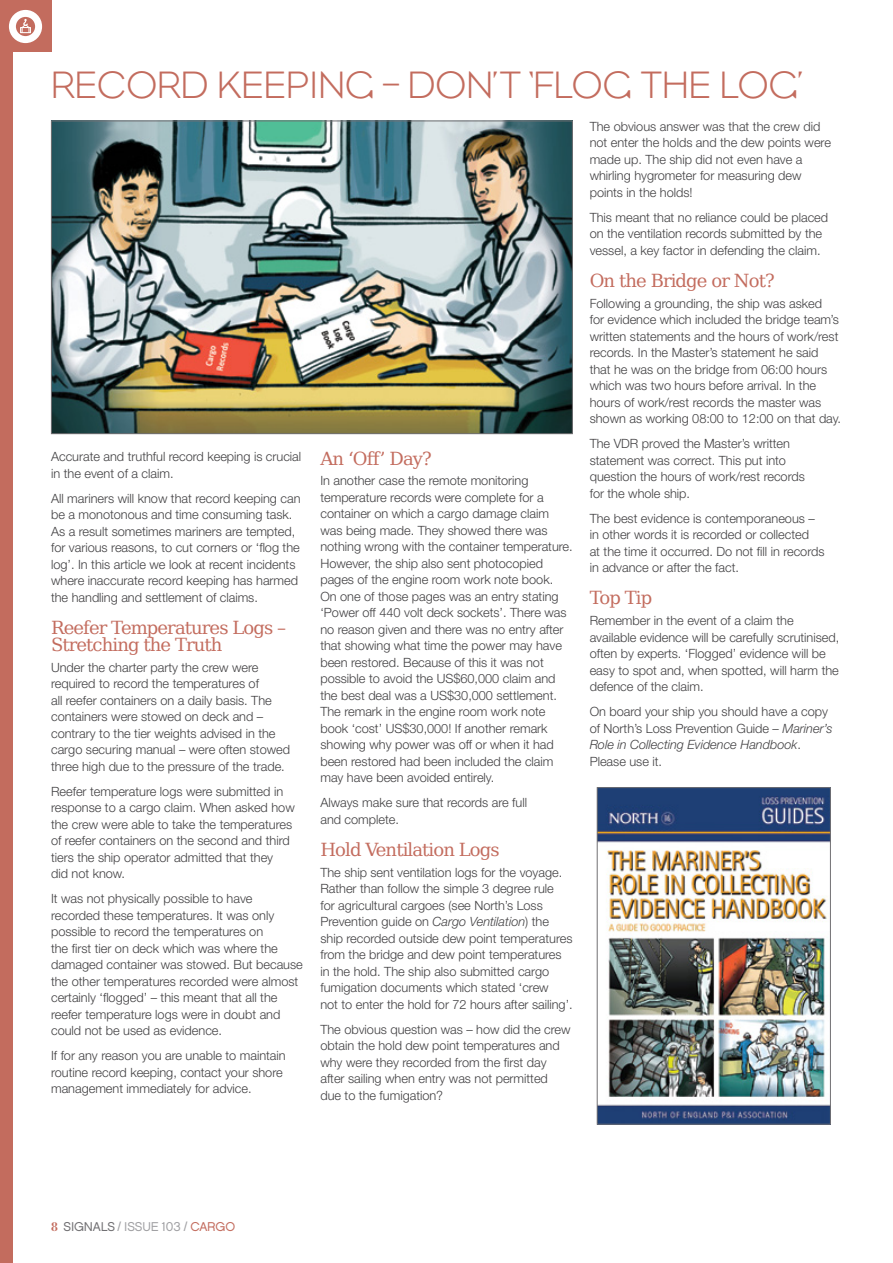
<style>
.page{position:relative;width:893px;height:1263px;background:#fff}
.page>*{position:absolute;margin:0;border:0;box-sizing:border-box;transform-origin:0 0}
.t1{font:300 39px "Eagle";color:#c36c5e}
.t2{font:18px/17.2px "DejaVu Serif";letter-spacing:-.05em;color:#c36c5e}
.t3{font:300 12.75px/16.5px "Helvetica Neue";color:#414042}
.t4{font:12.75px "Chalet London Nineteen Sixty";letter-spacing:-.01em;color:#a1a1a4}
.s1{font-style:italic}
.s2{font-family:"Bodoni Antiqua T";font-weight:600;font-size:13.5px;color:#c36c5e}
.s3{color:#717073}
.s4{color:#c36c5e}
</style>
<div class="page">
<div style="left:0;top:0;width:13px;height:1263px;background:#c36c5e"></div>
<div style="left:0;top:0;width:51px;height:51px;background:#c36c5e"></div>
<div style="left:9px;top:10px;width:33px;height:33px;border:7px solid #fff;border-radius:50%"></div>
<div style="left:20px;top:27px;width:11px;height:6px;border:1px solid #fff"></div>
<svg style="left:22px;top:19px;width:7px;height:14px"></svg>
<img style="left:53px;top:123px;width:518px;height:309px">
<div style="left:51px;top:121px;width:522px;height:313px;border:1px solid #717073"></div>
<img style="left:599px;top:789px;width:230px;height:333px">
<div style="left:597px;top:787px;width:234px;height:337px;border:1px solid #717073"></div>
<h1 class="t1" style="left:51px;top:63px;width:753px">RECORD KEEPING – DON’T ‘FLOG THE LOG’</h1>
<p class="t3" style="left:51px;top:448px;width:252px">Accurate and truthful record keeping is crucial in the event of a claim.</p>
<p class="t3" style="left:51px;top:489px;width:251px">All mariners will know that record keeping can be a monotonous and time consuming task.<br>As a result sometimes mariners are tempted, for various reasons, to cut corners or ‘flog the log’. In this article we look at recent incidents where inaccurate record keeping has harmed the handling and settlement of claims.</p>
<h2 class="t2" style="left:51px;top:617px;width:237px">Reefer Temperatures Logs –<br>Stretching the Truth</h2>
<p class="t3" style="left:51px;top:659px;width:240px">Under the charter party the crew were required to record the temperatures of<br>all reefer containers on a daily basis. The containers were stowed on deck and – contrary to the tier weights advised in the cargo securing manual – were often stowed three high due to the pressure of the trade.</p>
<p class="t3" style="left:51px;top:783px;width:245px">Reefer temperature logs were submitted in response to a cargo claim. When asked how the crew were able to take the temperatures of reefer containers on the second and third tiers the ship operator admitted that they<br>did not know.</p>
<p class="t3" style="left:51px;top:890px;width:253px">It was not physically possible to have recorded these temperatures. It was only possible to record the temperatures on<br>the first tier on deck which was where the damaged container was stowed. But because the other temperatures recorded were almost certainly ‘flogged’ – this meant that all the reefer temperature logs were in doubt and could not be used as evidence.</p>
<p class="t3" style="left:51px;top:1047px;width:236px">If for any reason you are unable to maintain routine record keeping, contact your shore management immediately for advice.</p>
<h2 class="t2" style="left:320px;top:448px;width:113px">An ‘Off’ Day?</h2>
<p class="t3" style="left:320px;top:472px;width:254px">In another case the remote monitoring temperature records were complete for a container on which a cargo damage claim was being made. They showed there was nothing wrong with the container temperature.<br>However, the ship also sent photocopied pages of the engine room work note book.<br>On one of those pages was an entry stating ‘Power off 440 volt deck sockets’. There was no reason given and there was no entry after that showing what time the power may have been restored. Because of this it was not possible to avoid the US$60,000 claim and the best deal was a US$30,000 settlement.<br>The remark in the engine room work note book ‘cost’ US$30,000! If another remark showing why power was off or when it had been restored had been included the claim may have been avoided entirely.</p>
<p class="t3" style="left:320px;top:794px;width:208px">Always make sure that records are full and complete.</p>
<h2 class="t2" style="left:320px;top:839px;width:181px">Hold Ventilation Logs</h2>
<p class="t3" style="left:320px;top:864px;width:254px">The ship sent ventilation logs for the voyage.<br>Rather than follow the simple 3 degree rule<br>for agricultural cargoes (see North’s Loss Prevention guide on <span class="s1">Cargo Ventilation</span>) the ship recorded outside dew point temperatures from the bridge and dew point temperatures in the hold. The ship also submitted cargo fumigation documents which stated ‘crew<br>not to enter the hold for 72 hours after sailing’.</p>
<p class="t3" style="left:320px;top:1021px;width:252px">The obvious question was – how did the crew obtain the hold dew point temperatures and why were they recorded from the first day after sailing when entry was not permitted due to the fumigation?</p>
<p class="t3" style="left:590px;top:118px;width:243px">The obvious answer was that the crew did not enter the holds and the dew points were made up. The ship did not even have a whirling hygrometer for measuring dew points in the holds!</p>
<p class="t3" style="left:590px;top:209px;width:240px">This meant that no reliance could be placed on the ventilation records submitted by the vessel, a key factor in defending the claim.</p>
<h2 class="t2" style="left:590px;top:270px;width:186px">On the Bridge or Not?</h2>
<p class="t3" style="left:590px;top:295px;width:253px">Following a grounding, the ship was asked<br>for evidence which included the bridge team’s written statements and the hours of work/rest records. In the Master’s statement he said that he was on the bridge from 06:00 hours which was two hours before arrival. In the hours of work/rest records the master was shown as working 08:00 to 12:00 on that day.</p>
<p class="t3" style="left:590px;top:435px;width:217px">The VDR proved the Master’s written statement was correct. This put into question the hours of work/rest records for the whole ship.</p>
<p class="t3" style="left:590px;top:509px;width:236px">The best evidence is contemporaneous – in other words it is recorded or collected<br>at the time it occurred. Do not fill in records in advance or after the fact.</p>
<h2 class="t2" style="left:590px;top:588px;width:64px">Top Tip</h2>
<p class="t3" style="left:590px;top:612px;width:251px">Remember in the event of a claim the available evidence will be carefully scrutinised, often by experts. ‘Flogged’ evidence will be easy to spot and, when spotted, will harm the defence of the claim.</p>
<p class="t3" style="left:590px;top:703px;width:244px">On board your ship you should have a copy of North’s Loss Prevention Guide – <span class="s1">Mariner’s Role in Collecting Evidence Handbook</span>.<br>Please use it.</p>
<p class="t4" style="left:51px;top:1219px;width:186px"><span class="s2">8</span> <span class="s3">SIGNALS</span> / ISSUE 103 / <span class="s4">CARGO</span></p>
</div>
